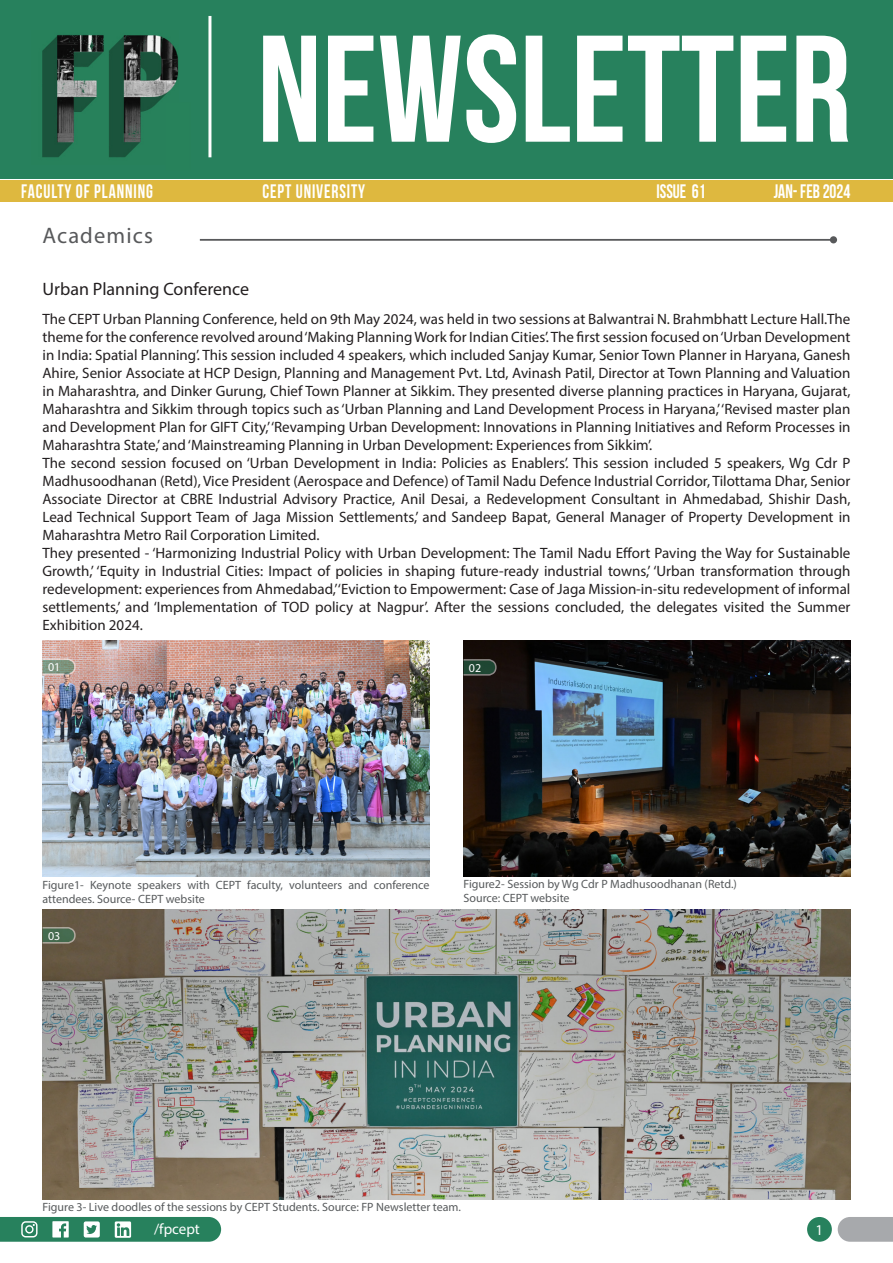
<style>
.page{position:relative;width:893px;height:1263px;background:#fff}
.page>*{position:absolute;margin:0;border:0;box-sizing:border-box;transform-origin:0 0}
.t1{font:700 151.5px "Bebas Neue";color:#fff}
.t2{font:22.5px "Myriad Pro";letter-spacing:.05em;color:#58595b}
.t3{font:700 19.5px "Bebas Neue";letter-spacing:.05em;color:#fff;scale:.9 1}
.t4{font:700 19.5px "Bebas Neue";color:#fff;scale:.9 1}
.t5{font:18px "Myriad Pro";color:#231f20}
.t6{font:15px/18px "Myriad Pro";color:#231f20;text-align:justify}
.t7{font:15px "Myriad Pro";color:#fff}
.t8{font:12px/14.4px "Myriad Pro";color:#575a5c}
.t9{font:12px "Myriad Pro";color:#fff}
</style>
<div class="page">
<div style="left:0;top:180px;width:893px;height:21px;background:#deb83f"></div>
<div style="left:0;top:0;width:893px;height:179px;background:#27815d"></div>
<svg style="left:838px;top:1217px;width:55px;height:25px"></svg>
<svg style="left:0;top:1217px;width:221px;height:25px;background:#479375"></svg>
<div style="left:807px;top:1217px;width:25px;height:25px;background:#27815d;border-radius:50%"></div>
<div style="left:208px;top:16px;width:3px;height:141px;border:2px solid #fff"></div>
<img style="left:42px;top:35px;width:136px;height:123px">
<div style="left:166px;top:102px;width:25px;height:68px;background:#27825b"></div>
<img style="left:43px;top:641px;width:386px;height:236px">
<svg style="left:42px;top:658px;width:34px;height:18px"></svg>
<img style="left:463px;top:641px;width:387px;height:236px">
<img style="left:43px;top:909px;width:807px;height:290px">
<svg style="left:463px;top:658px;width:34px;height:18px"></svg>
<svg style="left:42px;top:926px;width:34px;height:18px"></svg>
<hr style="left:200px;top:239px;width:633px;height:2px;background:#58595b">
<div style="left:830px;top:236px;width:7px;height:7px;background:#58595b;border-radius:50%"></div>
<p class="t1" style="left:257px;top:6px;width:596px">NEWSLETTER</p>
<p class="t3" style="left:21px;top:180px;width:148px">FACULTY OF PLANNING</p>
<p class="t3" style="left:263px;top:180px;width:116px">CEPT UNIVERSITY</p>
<p class="t2" style="left:43px;top:222px;width:112px">Academics</p>
<p class="t3" style="left:656px;top:180px;width:56px">ISSUE 61</p>
<p class="t4" style="left:774px;top:180px;width:87px">JAN- FEB 2024</p>
<p class="t5" style="left:43px;top:278px;width:208px">Urban Planning Conference</p>
<p class="t6" style="left:43px;top:310px;width:809px">The CEPT Urban Planning Conference, held on 9th May 2024, was held in two sessions at Balwantrai N. Brahmbhatt Lecture Hall.The theme for the conference revolved around ‘Making Planning Work for Indian Cities’. The first session focused on ‘Urban Development in India: Spatial Planning’. This session included 4 speakers, which included Sanjay Kumar, Senior Town Planner in Haryana, Ganesh Ahire, Senior Associate at HCP Design, Planning and Management Pvt. Ltd, Avinash Patil, Director at Town Planning and Valuation in Maharashtra, and Dinker Gurung, Chief Town Planner at Sikkim. They presented diverse planning practices in Haryana, Gujarat, Maharashtra and Sikkim through topics such as ‘Urban Planning and Land Development Process in Haryana,’ ‘Revised master plan and Development Plan for GIFT City,’ ‘Revamping Urban Development: Innovations in Planning Initiatives and Reform Processes in Maharashtra State,’ and ‘Mainstreaming Planning in Urban Development: Experiences from Sikkim’.</p>
<p class="t6" style="left:43px;top:454px;width:809px">The second session focused on ‘Urban Development in India: Policies as Enablers’. This session included 5 speakers, Wg Cdr P Madhusoodhanan (Retd), Vice President (Aerospace and Defence) of Tamil Nadu Defence Industrial Corridor, Tilottama Dhar, Senior Associate Director at CBRE Industrial Advisory Practice, Anil Desai, a Redevelopment Consultant in Ahmedabad, Shishir Dash, Lead Technical Support Team of Jaga Mission Settlements,’ and Sandeep Bapat, General Manager of Property Development in Maharashtra Metro Rail Corporation Limited.</p>
<p class="t6" style="left:43px;top:544px;width:809px">They presented - ‘Harmonizing Industrial Policy with Urban Development: The Tamil Nadu Effort Paving the Way for Sustainable Growth,’ ‘Equity in Industrial Cities: Impact of policies in shaping future-ready industrial towns,’ ‘Urban transformation through redevelopment: experiences from Ahmedabad,’‘Eviction to Empowerment: Case of Jaga Mission-in-situ redevelopment of informal settlements,’ and ‘Implementation of TOD policy at Nagpur’. After the sessions concluded, the delegates visited the Summer Exhibition 2024.</p>
<p class="t9" style="left:48px;top:660px;width:14px">01</p>
<p class="t9" style="left:469px;top:660px;width:14px">02</p>
<p class="t8" style="left:43px;top:878px;width:388px">Figure1- Keynote speakers with CEPT faculty, volunteers and conference attendees. Source- CEPT website</p>
<p class="t9" style="left:48px;top:928px;width:14px">03</p>
<p class="t8" style="left:463px;top:876px;width:275px">Figure2- Session by Wg Cdr P Madhusoodhanan (Retd.)</p>
<p class="t8" style="left:463px;top:890px;width:108px">Source: CEPT website</p>
<p class="t8" style="left:43px;top:1200px;width:420px">Figure 3- Live doodles of the sessions by CEPT Students. Source: FP Newsletter team.</p>
<p class="t7" style="left:154px;top:1220px;width:47px">/fpcept</p>
<p class="t7" style="left:816px;top:1221px;width:9px">1</p>
</div>
